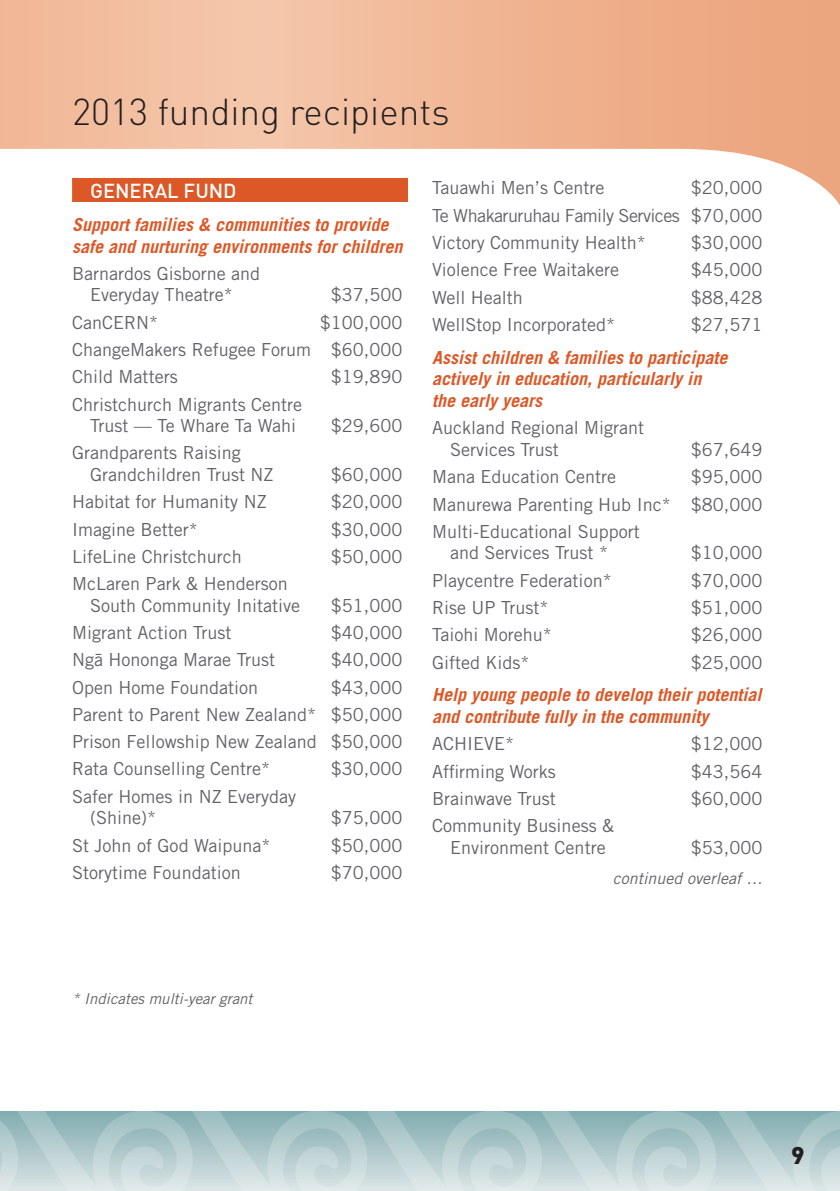
<style>
.page{position:relative;width:840px;height:1191px;background:#fff}
.page>*{position:absolute;margin:0;border:0;box-sizing:border-box;transform-origin:0 0}
.t1{font:300 37px "DIN";color:#231f20}
.t2{font:900 24px "DIN";color:#231f20}
.t3{font:500 20px "DIN";color:#fff}
.t4{font:18px/27.2px "Trade Gothic LT Pro";color:#636366}
.t5{font:italic 700 18px/21.6px "Trade Gothic LT Pro";color:#dd5827}
.t6{font:italic 16px "Trade Gothic LT Pro";color:#636366}
.t7{font:italic 15px "Trade Gothic Maori";color:#636366}
</style>
<div class="page">
<svg style="left:0;top:0;width:839px;height:204px"></svg>
<svg style="left:0;top:1111px;width:839px;height:80px"></svg>
<div style="left:72px;top:178px;width:336px;height:24px;background:#dd5827"></div>
<h1 class="t1" style="left:72px;top:89px;width:379px">2013 funding recipients</h1>
<p class="t3" style="left:90px;top:178px;width:148px">GENERAL FUND</p>
<p class="t5" style="left:72px;top:214px;width:331px">Support families &amp; communities to provide safe and nurturing environments for children</p>
<p class="t4" style="left:72px;top:262px;width:190px;line-height:21.6px;text-align:center">Barnardos Gisborne and<br>Everyday Theatre*</p>
<p class="t4" style="left:331px;top:281px;width:73px">$37,500</p>
<p class="t4" style="left:72px;top:308px;width:331px;text-align:justify;text-indent:248px">$100,000<br>ChangeMakers Refugee Forum $60,000<br>Child Matters</p>
<p class="t4" style="left:72px;top:308px;width:88px">CanCERN*</p>
<p class="t4" style="left:331px;top:363px;width:73px">$19,890</p>
<p class="t4" style="left:90px;top:393px;width:213px;line-height:21.6px;text-indent:-18px">Christchurch Migrants Centre<br>Trust — Te Whare Ta Wahi</p>
<p class="t4" style="left:90px;top:442px;width:185px;line-height:21.6px;text-indent:-18px">Grandparents Raising<br>Grandchildren Trust NZ</p>
<p class="t4" style="left:331px;top:412px;width:73px">$29,600</p>
<p class="t4" style="left:331px;top:461px;width:73px">$60,000</p>
<p class="t4" style="left:72px;top:488px;width:196px">Habitat for Humanity NZ</p>
<p class="t4" style="left:331px;top:488px;width:73px">$20,000</p>
<p class="t4" style="left:72px;top:515px;width:127px">Imagine Better*</p>
<p class="t4" style="left:331px;top:515px;width:73px">$30,000</p>
<p class="t4" style="left:72px;top:542px;width:171px">LifeLine Christchurch</p>
<p class="t4" style="left:331px;top:542px;width:73px">$50,000</p>
<p class="t4" style="left:90px;top:573px;width:211px;line-height:21.6px;text-indent:-18px">McLaren Park &amp; Henderson<br>South Community Initative</p>
<p class="t4" style="left:331px;top:591px;width:73px">$51,000</p>
<p class="t4" style="left:72px;top:619px;width:161px">Migrant Action Trust</p>
<p class="t4" style="left:331px;top:619px;width:73px">$40,000</p>
<p class="t4" style="left:72px;top:646px;width:204px">Ngā Hononga Marae Trust</p>
<p class="t4" style="left:331px;top:646px;width:73px">$40,000</p>
<p class="t4" style="left:72px;top:673px;width:188px">Open Home Foundation</p>
<p class="t4" style="left:72px;top:673px;width:331px;text-align:justify;text-indent:259px">$43,000<br>Parent to Parent New Zealand* $50,000<br>Prison Fellowship New Zealand $50,000<br>Rata Counselling Centre*</p>
<p class="t4" style="left:331px;top:755px;width:73px">$30,000</p>
<p class="t4" style="left:90px;top:785px;width:207px;line-height:21.6px;text-indent:-18px">Safer Homes in NZ Everyday (Shine)*</p>
<p class="t4" style="left:331px;top:804px;width:73px">$75,000</p>
<p class="t4" style="left:72px;top:831px;width:200px">St John of God Waipuna*</p>
<p class="t4" style="left:331px;top:831px;width:73px">$50,000</p>
<p class="t4" style="left:72px;top:858px;width:170px">Storytime Foundation</p>
<p class="t4" style="left:331px;top:858px;width:73px">$70,000</p>
<p class="t4" style="left:432px;top:174px;width:331px;text-align:justify;text-indent:259px">$20,000<br>Te Whakaruruhau Family Services $70,000<br>Victory Community Health*</p>
<p class="t4" style="left:432px;top:174px;width:174px">Tauawhi Men’s Centre</p>
<p class="t4" style="left:690px;top:229px;width:73px">$30,000</p>
<p class="t4" style="left:432px;top:256px;width:189px">Violence Free Waitakere</p>
<p class="t4" style="left:690px;top:256px;width:73px">$45,000</p>
<p class="t4" style="left:432px;top:283px;width:92px">Well Health</p>
<p class="t4" style="left:690px;top:283px;width:73px">$88,428</p>
<p class="t4" style="left:432px;top:311px;width:184px">WellStop Incorporated*</p>
<p class="t4" style="left:690px;top:311px;width:73px">$27,571</p>
<p class="t5" style="left:432px;top:347px;width:297px">Assist children &amp; families to participate actively in education, particularly in the early years</p>
<p class="t4" style="left:450px;top:417px;width:196px;line-height:21.6px;text-indent:-18px">Auckland Regional Migrant<br>Services Trust</p>
<p class="t4" style="left:690px;top:436px;width:73px">$67,649</p>
<p class="t4" style="left:432px;top:463px;width:331px;text-align:justify;text-indent:259px">$95,000<br>Manurewa Parenting Hub Inc* $80,000<br>Multi-Educational Support</p>
<p class="t4" style="left:450px;top:539px;width:159px">and Services Trust *</p>
<p class="t4" style="left:690px;top:539px;width:73px">$10,000</p>
<p class="t4" style="left:432px;top:566px;width:181px">Playcentre Federation*</p>
<p class="t4" style="left:690px;top:566px;width:73px">$70,000</p>
<p class="t4" style="left:432px;top:593px;width:118px">Rise UP Trust*</p>
<p class="t4" style="left:690px;top:593px;width:73px">$51,000</p>
<p class="t4" style="left:432px;top:621px;width:121px">Taiohi Morehu*</p>
<p class="t4" style="left:690px;top:621px;width:73px">$26,000</p>
<p class="t4" style="left:432px;top:648px;width:99px">Gifted Kids*</p>
<p class="t4" style="left:690px;top:648px;width:73px">$25,000</p>
<p class="t5" style="left:432px;top:684px;width:331px">Help young people to develop their potential and contribute fully in the community</p>
<p class="t4" style="left:432px;top:730px;width:83px">ACHIEVE*</p>
<p class="t4" style="left:690px;top:730px;width:73px">$12,000</p>
<p class="t4" style="left:432px;top:757px;width:125px">Affirming Works</p>
<p class="t4" style="left:690px;top:757px;width:73px">$43,564</p>
<p class="t4" style="left:432px;top:784px;width:125px">Brainwave Trust</p>
<p class="t4" style="left:690px;top:784px;width:73px">$60,000</p>
<p class="t4" style="left:432px;top:814px;width:183px;line-height:21.6px;text-align:center">Community Business &amp;<br>Environment Centre</p>
<p class="t4" style="left:432px;top:463px;width:185px">Mana Education Centre</p>
<p class="t4" style="left:690px;top:833px;width:73px">$53,000</p>
<p class="t6" style="left:612px;top:869px;width:151px">continued overleaf …</p>
<p class="t7" style="left:72px;top:990px;width:182px">* Indicates multi-year grant</p>
<h2 class="t2" style="left:790px;top:1139px;width:15px">9</h2>
</div>
